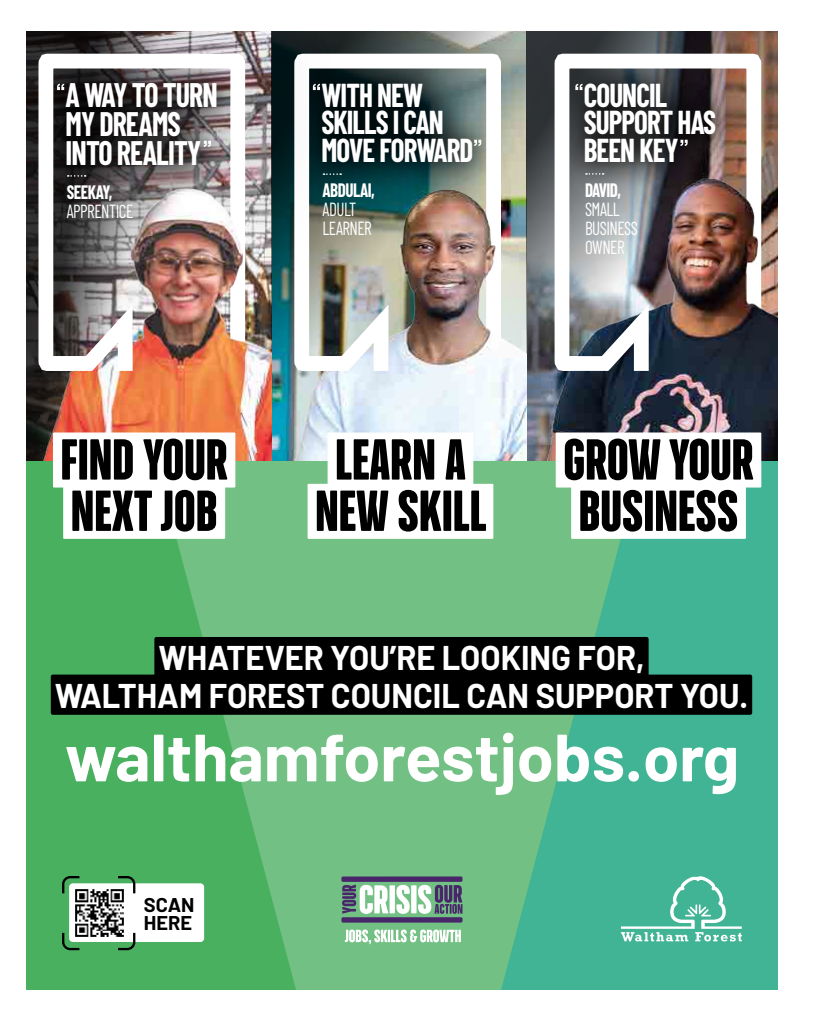
<style>
.page{position:relative;width:820px;height:1021px;background:#fff}
.page>*{position:absolute;margin:0;border:0;box-sizing:border-box;transform-origin:0 0}
.t1{font:700 66.6px "Barlow";color:#fff}
.t2{font:53.4px/51.3px "Cocogoose Pro Ult Cm";color:#000}
.t3{font:700 33.5px/37.6px "Barlow";color:#fff;text-align:center}
.t4{font:700 33.2px/28.6px "Barlow Condensed";letter-spacing:-.03em;color:#fff;scale:.9 1}
.t5{font:700 32.3px/27.8px "Barlow Condensed";letter-spacing:-.03em;color:#fff;scale:.9 1}
.t6{font:700 19.4px/18.8px "Barlow";color:#000}
.t7{font:19px/19px "Barlow Condensed";letter-spacing:-.03em;color:#fff;scale:.9 1}
.t8{font:700 19px "Barlow Condensed";letter-spacing:-.03em;color:#fff;scale:.9 1}
.s1{font-size:65.1px}
</style>
<div class="page">
<div style="left:308px;top:460px;width:191px;height:529px;background:#72c083"></div>
<svg style="left:499px;top:460px;width:278px;height:529px;fill:#40b494"></svg>
<svg style="left:26px;top:460px;width:282px;height:529px;fill:#49b05f"></svg>
<div style="left:469px;top:31px;width:308px;height:334px;background:#000;opacity:.36"></div>
<div style="left:207px;top:31px;width:374px;height:316px;background:#000;opacity:.36"></div>
<svg style="left:547px;top:46px;width:221px;height:120px"></svg>
<img style="left:529px;top:166px;width:248px;height:294px">
<img style="left:566px;top:278px;width:103px;height:108px">
<svg style="left:346px;top:46px;width:162px;height:137px"></svg>
<img style="left:271px;top:183px;width:255px;height:277px">
<svg style="left:306px;top:278px;width:103px;height:108px"></svg>
<div style="left:26px;top:31px;width:320px;height:321px;background:#000;opacity:.75"></div>
<svg style="left:31px;top:46px;width:221px;height:120px"></svg>
<img style="left:26px;top:166px;width:245px;height:294px">
<img style="left:50px;top:278px;width:103px;height:108px">
<div style="left:53px;top:432px;width:182px;height:55px;background:#fff"></div>
<div style="left:63px;top:484px;width:162px;height:55px;background:#fff"></div>
<div style="left:327px;top:432px;width:146px;height:55px;background:#fff"></div>
<div style="left:307px;top:484px;width:186px;height:55px;background:#fff"></div>
<div style="left:555px;top:432px;width:206px;height:55px;background:#fff"></div>
<div style="left:571px;top:484px;width:174px;height:55px;background:#fff"></div>
<svg style="left:57px;top:84px;width:7px;height:6px"></svg>
<svg style="left:204px;top:141px;width:7px;height:6px"></svg>
<div style="left:154px;top:637px;width:494px;height:40px;background:#000;border-radius:2px"></div>
<div style="left:51px;top:674px;width:700px;height:40px;background:#000;border-radius:2px"></div>
<svg style="left:345px;top:929px;width:115px;height:15px"></svg>
<svg style="left:342px;top:884px;width:46px;height:29px"></svg>
<div style="left:389px;top:885px;width:6px;height:28px;background:#fff"></div>
<svg style="left:396px;top:884px;width:13px;height:29px"></svg>
<div style="left:411px;top:885px;width:5px;height:28px;background:#fff"></div>
<svg style="left:418px;top:884px;width:44px;height:29px"></svg>
<div style="left:341px;top:876px;width:121px;height:5px;background:#49266a;border-radius:2px"></div>
<div style="left:341px;top:917px;width:121px;height:5px;background:#49266a;border-radius:2px"></div>
<div style="left:69px;top:883px;width:135px;height:59px;background:#fff;border-radius:4px"></div>
<img style="left:75px;top:889px;width:49px;height:47px">
<svg style="left:61px;top:874px;width:21px;height:21px"></svg>
<svg style="left:116px;top:874px;width:20px;height:21px"></svg>
<svg style="left:61px;top:930px;width:21px;height:21px"></svg>
<svg style="left:116px;top:930px;width:20px;height:21px"></svg>
<svg style="left:620px;top:875px;width:121px;height:66px"></svg>
<p class="t4" style="left:65px;top:79px;width:171px">A WAY TO TURN<br>MY DREAMS<br>INTO REALITY</p>
<p class="t8" style="left:67px;top:178px;width:52px">SEEKAY,</p>
<p class="t7" style="left:67px;top:200px;width:75px">APPRENTICE</p>
<p class="t5" style="left:321px;top:79px;width:170px">WITH NEW<br>SKILLS I CAN<br>MOVE FORWARD</p>
<p class="t8" style="left:322px;top:177px;width:60px">ABDULAI,</p>
<p class="t7" style="left:322px;top:198px;width:56px">ADULT<br>LEARNER</p>
<p class="t5" style="left:583px;top:79px;width:148px">COUNCIL<br>SUPPORT HAS<br>BEEN KEY</p>
<p class="t8" style="left:584px;top:176px;width:42px">DAVID,</p>
<p class="t7" style="left:584px;top:198px;width:60px">SMALL<br>BUSINESS<br>OWNER</p>
<h2 class="t2" style="left:60px;top:433px;width:169px">FIND YOUR<br>NEXT JOB</h2>
<h2 class="t2" style="left:315px;top:433px;width:173px;text-align:center">LEARN A<br>NEW SKILL</h2>
<h2 class="t2" style="left:563px;top:433px;width:192px">GROW YOUR<br>BUSINESS</h2>
<p class="t3" style="left:55px;top:637px;width:694px">WHATEVER YOU’RE LOOKING FOR,<br>WALTHAM FOREST COUNCIL CAN SUPPORT YOU.</p>
<h1 class="t1" style="left:65px;top:708px;width:675px">walthamforestjobs.<span class="s1">org</span></h1>
<p class="t6" style="left:144px;top:893px;width:52px">SCAN<br>HERE</p>
</div>
